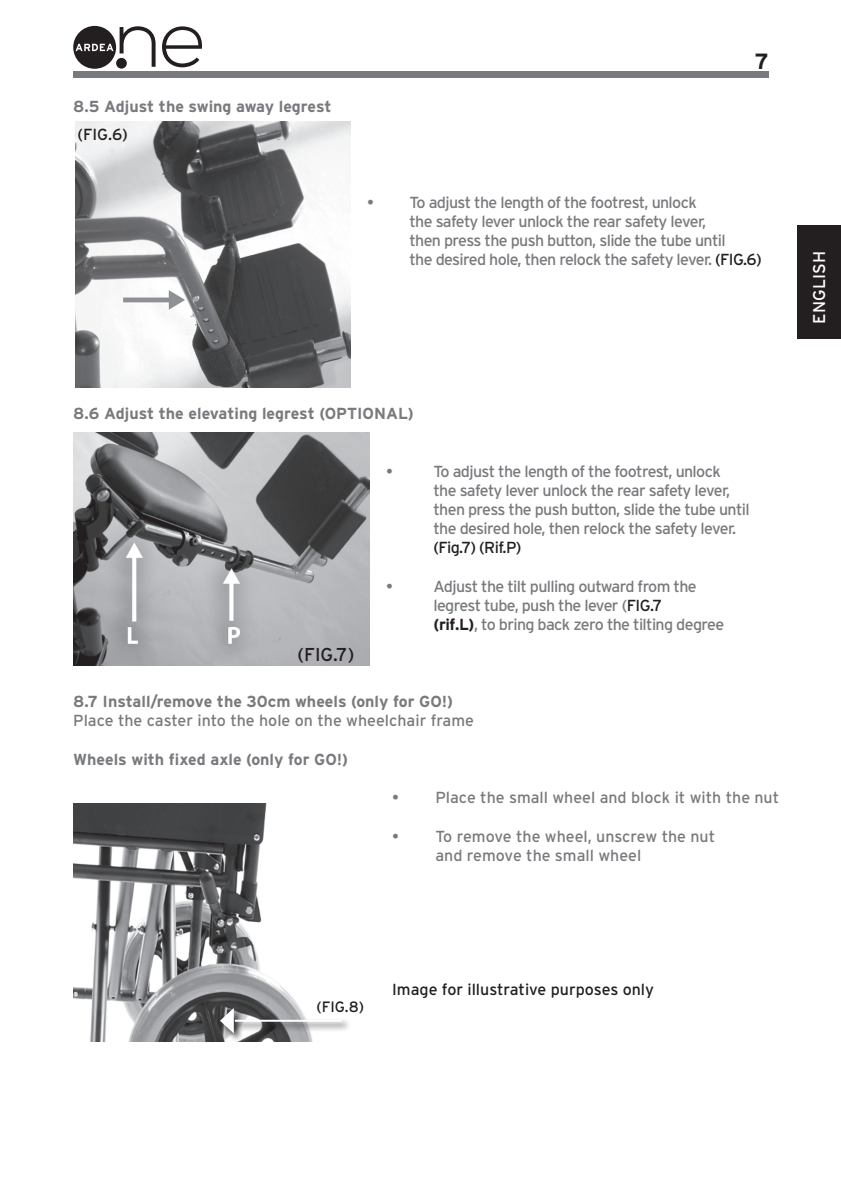
<style>
.page{position:relative;width:841px;height:1189px;background:#fff}
.page>*{position:absolute;margin:0;border:0;box-sizing:border-box;transform-origin:0 0}
.t1{font:700 22px "Interstate";color:#231f20}
.t2{font:18.6px "Interstate";color:#231f20}
.t3{font:17px "Interstate";letter-spacing:.005em;color:#fff}
.t4{font:16px/19.2px "Interstate";letter-spacing:-.04em;color:#787a7d}
.t5{font:700 16px "Interstate";color:#787a7d}
.t6{font:16px/19.2px "Interstate";color:#787a7d}
.t7{font:16px "Interstate";color:#231f20}
.t8{font:15px "Interstate";color:#231f20}
.s1{color:#231f20}
.s2{font-weight:700;color:#231f20}
</style>
<div class="page">
<div style="left:73px;top:71px;width:695px;height:7px;background:#787a7d"></div>
<div style="left:797px;top:225px;width:43px;height:114px;background:#231f20"></div>
<svg style="left:120px;top:26px;width:35px;height:41px"></svg>
<svg style="left:162px;top:26px;width:40px;height:41px"></svg>
<div style="left:73px;top:26px;width:43px;height:43px;background:#231f20;border-radius:50%"></div>
<div style="left:116px;top:58px;width:11px;height:11px;background:#231f20;border-radius:50%"></div>
<svg style="left:76px;top:44px;width:37px;height:7px"></svg>
<img style="left:75px;top:122px;width:275px;height:266px">
<img style="left:73px;top:432px;width:296px;height:234px">
<img style="left:73px;top:804px;width:226px;height:237px">
<div style="left:218px;top:1006px;width:133px;height:37px;background:#231f20;opacity:.9"></div>
<hr style="left:235px;top:1019px;width:106px;height:2px;background:#fff">
<svg style="left:220px;top:1008px;width:14px;height:25px"></svg>
<p class="t5" style="left:73px;top:97px;width:260px">8.5 Adjust the swing away legrest</p>
<p class="t7" style="left:77px;top:126px;width:52px">(FIG.6)</p>
<h1 class="t1" style="left:754px;top:49px;width:15px">7</h1>
<p class="t4" style="left:409px;top:192px;width:354px;text-indent:-42px">• To adjust the length of the footrest, unlock<br>the safety lever unlock the rear safety lever,<br>then press the push button, slide the tube until<br>the desired hole, then relock the safety lever. <span class="s1">(FIG.6)</span></p>
<p class="t5" style="left:73px;top:404px;width:342px">8.6 Adjust the elevating legrest (OPTIONAL)</p>
<p class="t2" style="left:297px;top:644px;width:58px">(FIG.7)</p>
<p class="t4" style="left:386px;top:461px;width:8px">•</p>
<p class="t4" style="left:433px;top:461px;width:317px">To adjust the length of the footrest, unlock<br>the safety lever unlock the rear safety lever, then press the push button, slide the tube until the desired hole, then relock the safety lever.</p>
<p class="t7" style="left:433px;top:539px;width:90px">(Fig.7) (Rif.P)</p>
<p class="t4" style="left:386px;top:576px;width:8px">•</p>
<p class="t4" style="left:433px;top:576px;width:292px">Adjust the tilt pulling outward from the legrest tube, push the lever (<span class="s1">FIG.7<br></span><span class="s2">(rif.L)</span>, to bring back zero the tilting degree</p>
<p class="t5" style="left:73px;top:692px;width:381px">8.7 Install/remove the 30cm wheels (only for GO!)</p>
<p class="t6" style="left:73px;top:711px;width:402px">Place the caster into the hole on the wheelchair frame</p>
<p class="t5" style="left:73px;top:750px;width:276px">Wheels with fixed axle (only for GO!)</p>
<p class="t6" style="left:392px;top:788px;width:388px">• Place the small wheel and block it with the nut</p>
<p class="t6" style="left:435px;top:826px;width:281px;text-indent:-43px">• To remove the wheel, unscrew the nut and remove the small wheel</p>
<p class="t3" style="left:809px;top:324px;width:74px;rotate:-90deg">ENGLISH</p>
<p class="t8" style="left:316px;top:998px;width:49px">(FIG.8)</p>
<p class="t7" style="left:392px;top:980px;width:263px">Image for illustrative purposes only</p>
</div>
